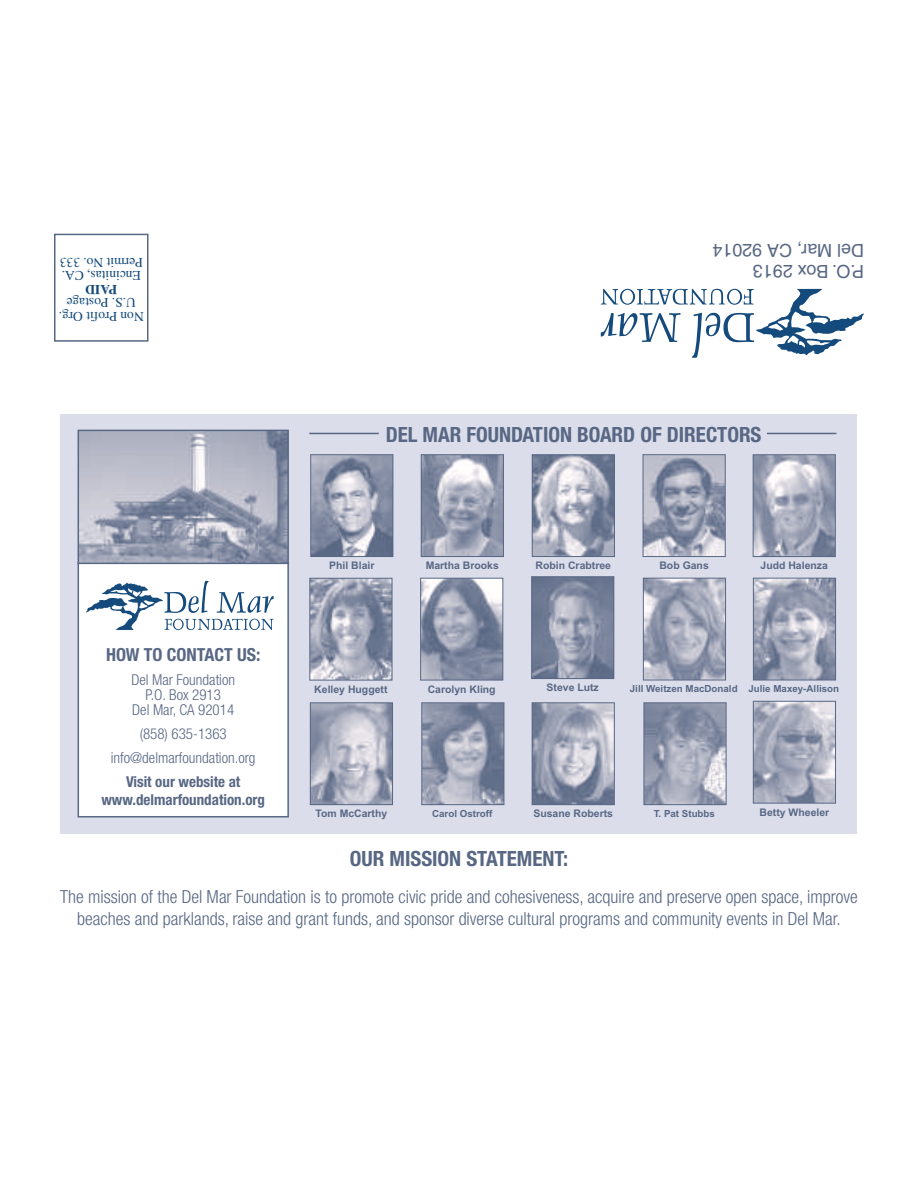
<style>
.page{position:relative;width:918px;height:1188px;background:#fff}
.page>*{position:absolute;margin:0;border:0;box-sizing:border-box;transform-origin:0 0}
.t1{font:700 condensed 21px "Helvetica Neue";color:#586784}
.t2{font:300 condensed 18px/21.6px "Helvetica Neue";color:#586784;text-align:center}
.t3{font:18px/21.6px "Helvetica";color:#586784}
.t4{font:700 condensed 18px "Helvetica Neue";color:#586784}
.t5{font:300 condensed 15px/15px "Helvetica Neue";color:#586784;text-align:center}
.t6{font:700 condensed 15px/17.2px "Helvetica Neue";color:#586784;text-align:center}
.t7{font:13.5px/13.5px "Times";color:#144a7c;text-align:center}
.t8{font:700 13.5px "Times";color:#144a7c}
.t9{font:700 10.5px "Arial";color:#586784}
.t10{font:700 9.75px "Arial";color:#586784}
</style>
<div class="page">
<div style="left:54px;top:234px;width:94px;height:108px;border:2px solid #586784"></div>
<div style="left:61px;top:414px;width:796px;height:420px;background:#dbdeea"></div>
<img style="left:534px;top:704px;width:79px;height:99px">
<div style="left:532px;top:702px;width:83px;height:103px;border:1px solid #586784"></div>
<img style="left:312px;top:704px;width:79px;height:99px">
<div style="left:310px;top:702px;width:83px;height:103px;border:1px solid #586784"></div>
<img style="left:755px;top:580px;width:79px;height:98px">
<div style="left:753px;top:578px;width:83px;height:102px;border:1px solid #586784"></div>
<img style="left:645px;top:580px;width:79px;height:98px">
<div style="left:643px;top:578px;width:83px;height:102px;border:1px solid #586784"></div>
<img style="left:423px;top:704px;width:79px;height:99px">
<div style="left:421px;top:702px;width:83px;height:103px;border:1px solid #586784"></div>
<img style="left:645px;top:456px;width:79px;height:99px">
<div style="left:643px;top:454px;width:83px;height:103px;border:1px solid #586784"></div>
<img style="left:311px;top:580px;width:79px;height:98px">
<div style="left:309px;top:578px;width:83px;height:102px;border:1px solid #586784"></div>
<img style="left:422px;top:580px;width:79px;height:98px">
<div style="left:420px;top:578px;width:83px;height:102px;border:1px solid #586784"></div>
<img style="left:533px;top:578px;width:79px;height:99px">
<div style="left:531px;top:576px;width:83px;height:103px;border:1px solid #586784"></div>
<img style="left:534px;top:456px;width:79px;height:99px">
<div style="left:532px;top:454px;width:83px;height:103px;border:1px solid #586784"></div>
<img style="left:423px;top:456px;width:79px;height:99px">
<div style="left:421px;top:454px;width:83px;height:103px;border:1px solid #586784"></div>
<img style="left:312px;top:456px;width:79px;height:99px">
<div style="left:310px;top:454px;width:83px;height:103px;border:1px solid #586784"></div>
<hr style="left:767px;top:433px;width:69px;height:1px;background:#586784">
<hr style="left:309px;top:433px;width:70px;height:1px;background:#586784">
<div style="left:79px;top:564px;width:208px;height:252px;background:#fff"></div>
<div style="left:78px;top:562px;width:211px;height:255px;border:2px solid #586784"></div>
<svg style="left:601px;top:289px;width:263px;height:69px"></svg>
<img style="left:646px;top:704px;width:79px;height:99px">
<div style="left:644px;top:702px;width:83px;height:103px;border:1px solid #586784"></div>
<svg style="left:86px;top:581px;width:188px;height:49px"></svg>
<img style="left:755px;top:456px;width:79px;height:99px">
<div style="left:753px;top:454px;width:83px;height:103px;border:1px solid #586784"></div>
<img style="left:755px;top:703px;width:79px;height:99px">
<div style="left:753px;top:701px;width:83px;height:103px;border:1px solid #586784"></div>
<img style="left:81px;top:433px;width:205px;height:128px">
<div style="left:78px;top:430px;width:211px;height:134px;border:2px solid #586784"></div>
<p class="t7" style="left:143px;top:281px;width:84px;text-align:left;rotate:-180deg">Encini C,sat A .<br>mr eP Nt i 333. o</p>
<p class="t8" style="left:117px;top:302px;width:33px;rotate:-180deg">AP DI</p>
<p class="t7" style="left:144px;top:322px;width:86px;rotate:-180deg">Non Profit Or .g<br>U.S. Posta eg</p>
<p class="t4" style="left:106px;top:648px;width:156px">HOW TO CONTACT US:</p>
<p class="t5" style="left:131px;top:673px;width:105px">Del Mar Foundation<br>P.O. Box 2913<br>Del Mar, CA 92014</p>
<p class="t5" style="left:111px;top:723px;width:146px;line-height:24px">(858) 635-1363 info@delmarfoundation.org</p>
<p class="t6" style="left:101px;top:775px;width:165px">Visit our website at www.delmarfoundation.org</p>
<p class="t3" style="left:864px;top:281px;width:153px;rotate:-180deg">O. P B. xo 3192<br>D Ml e C, r a A 41029</p>
<p class="t1" style="left:386px;top:427px;width:377px">DEL MAR FOUNDATION BOARD OF DIRECTORS</p>
<p class="t9" style="left:329px;top:559px;width:47px">Phil Blair</p>
<p class="t9" style="left:426px;top:559px;width:75px">Martha Brooks</p>
<p class="t9" style="left:536px;top:559px;width:77px">Robin Crabtree</p>
<p class="t9" style="left:659px;top:559px;width:51px">Bob Gans</p>
<p class="t9" style="left:761px;top:560px;width:69px">Judd Halenza</p>
<p class="t9" style="left:314px;top:683px;width:75px">Kelley Huggett</p>
<p class="t9" style="left:428px;top:683px;width:69px">Carolyn Kling</p>
<p class="t9" style="left:547px;top:681px;width:54px">Steve Lutz</p>
<p class="t10" style="left:630px;top:683px;width:211px">Jill Weitzen MacDonald Julie Maxey-Allison</p>
<p class="t9" style="left:316px;top:808px;width:73px">Tom McCarthy</p>
<p class="t9" style="left:533px;top:808px;width:81px">Susane Roberts</p>
<p class="t10" style="left:432px;top:808px;width:62px">Carol Ostroff</p>
<p class="t10" style="left:654px;top:808px;width:63px">T. Pat Stubbs</p>
<p class="t9" style="left:760px;top:806px;width:71px">Betty Wheeler</p>
<p class="t1" style="left:350px;top:851px;width:220px">OUR MISSION STATEMENT:</p>
<p class="t2" style="left:60px;top:887px;width:799px">The mission of the Del Mar Foundation is to promote civic pride and cohesiveness, acquire and preserve open space, improve beaches and parklands, raise and grant funds, and sponsor diverse cultural programs and community events in Del Mar.</p>
</div>
